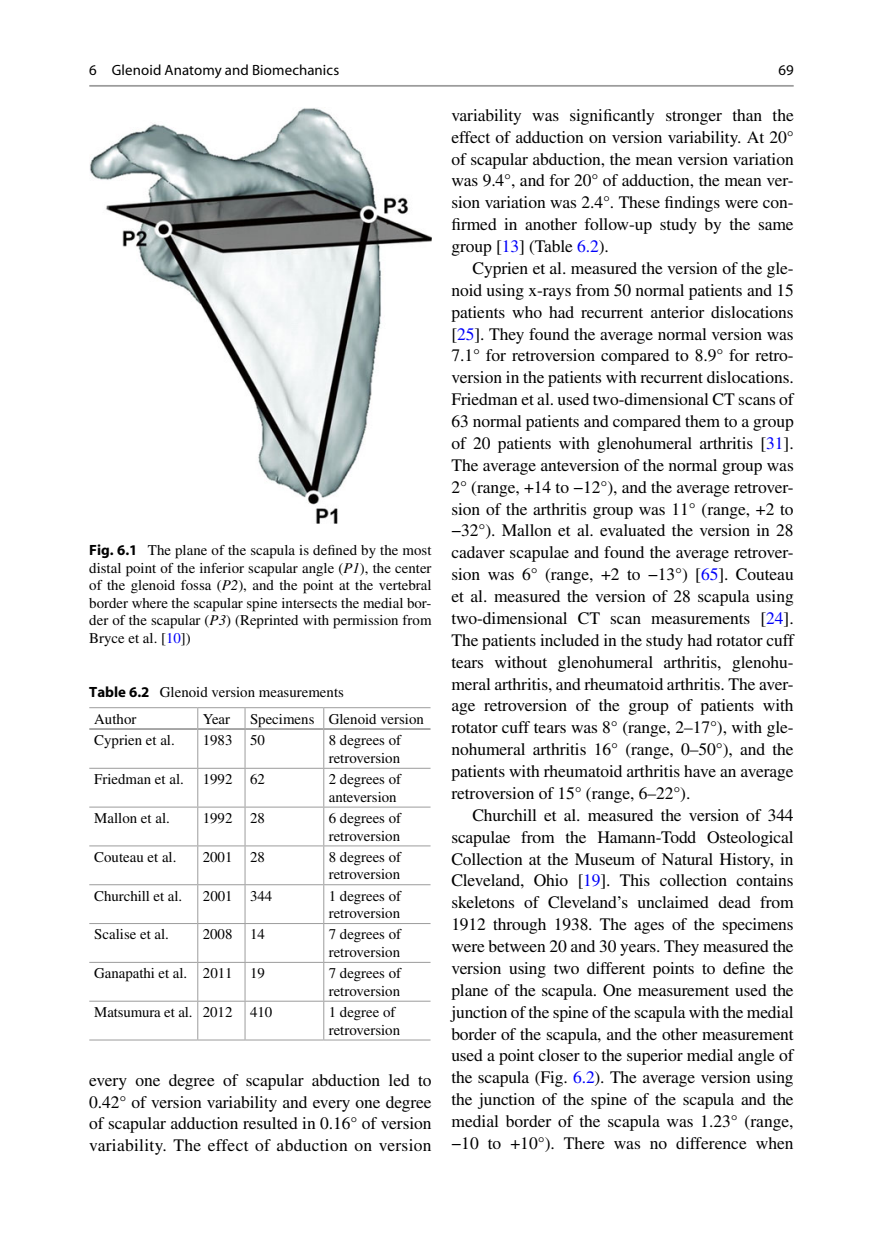
<style>
.page{position:relative;width:883px;height:1260px;background:#fff}
.page>*{position:absolute;margin:0;border:0;box-sizing:border-box;transform-origin:0 0}
.t1{font:17.5px/21.9px "Skvgvd Jbqtng Times";letter-spacing:-.005em;color:#000;text-align:justify}
.t2{font:14.88px/17.5px "Skvgvd Jbqtng Times";color:#000}
.t3{font:14.88px "Tdnccl Jtclvr Myriad";letter-spacing:.005em;color:#000}
.s1{font-family:"Jmtqwm Rlpfmd Myriad";font-weight:700}
.s2{font-family:"Yhlmnk Fmnbrv Times";font-style:italic}
.s3{color:#0000fa}
</style>
<div class="page">
<img style="left:90px;top:108px;width:342px;height:416px">
<hr style="left:89px;top:707px;width:109px;height:1px;background:#9c9c9c">
<hr style="left:89px;top:728px;width:109px;height:2px;background:#9c9c9c">
<hr style="left:324px;top:707px;width:107px;height:1px;background:#9c9c9c">
<hr style="left:324px;top:728px;width:107px;height:2px;background:#9c9c9c">
<hr style="left:89px;top:768px;width:109px;height:1px;background:#9c9c9c">
<hr style="left:324px;top:768px;width:107px;height:1px;background:#9c9c9c">
<hr style="left:89px;top:807px;width:109px;height:1px;background:#9c9c9c">
<hr style="left:324px;top:807px;width:107px;height:1px;background:#9c9c9c">
<hr style="left:89px;top:845px;width:109px;height:1px;background:#9c9c9c">
<hr style="left:324px;top:845px;width:107px;height:1px;background:#9c9c9c">
<hr style="left:89px;top:884px;width:109px;height:1px;background:#9c9c9c">
<hr style="left:324px;top:884px;width:107px;height:1px;background:#9c9c9c">
<hr style="left:89px;top:923px;width:109px;height:1px;background:#9c9c9c">
<hr style="left:324px;top:923px;width:107px;height:1px;background:#9c9c9c">
<hr style="left:89px;top:962px;width:109px;height:1px;background:#9c9c9c">
<hr style="left:324px;top:962px;width:107px;height:1px;background:#9c9c9c">
<hr style="left:324px;top:1001px;width:107px;height:1px;background:#9c9c9c">
<hr style="left:324px;top:1040px;width:107px;height:1px;background:#9c9c9c">
<hr style="left:89px;top:1001px;width:109px;height:1px;background:#9c9c9c">
<hr style="left:89px;top:1040px;width:109px;height:1px;background:#9c9c9c">
<hr style="left:198px;top:707px;width:47px;height:1px;background:#9c9c9c">
<svg style="left:197px;top:708px;width:1px;height:20px"></svg>
<hr style="left:198px;top:728px;width:47px;height:2px;background:#9c9c9c">
<hr style="left:197px;top:730px;width:1px;height:38px;background:#9c9c9c">
<hr style="left:198px;top:768px;width:47px;height:1px;background:#9c9c9c">
<hr style="left:197px;top:769px;width:1px;height:38px;background:#9c9c9c">
<hr style="left:198px;top:807px;width:47px;height:1px;background:#9c9c9c">
<hr style="left:197px;top:808px;width:1px;height:37px;background:#9c9c9c">
<hr style="left:198px;top:845px;width:47px;height:1px;background:#9c9c9c">
<hr style="left:197px;top:846px;width:1px;height:38px;background:#9c9c9c">
<hr style="left:198px;top:884px;width:47px;height:1px;background:#9c9c9c">
<hr style="left:197px;top:885px;width:1px;height:38px;background:#9c9c9c">
<hr style="left:198px;top:923px;width:47px;height:1px;background:#9c9c9c">
<hr style="left:197px;top:924px;width:1px;height:38px;background:#9c9c9c">
<hr style="left:198px;top:962px;width:47px;height:1px;background:#9c9c9c">
<hr style="left:197px;top:963px;width:1px;height:38px;background:#9c9c9c">
<hr style="left:198px;top:1001px;width:47px;height:1px;background:#9c9c9c">
<hr style="left:197px;top:1002px;width:1px;height:38px;background:#9c9c9c">
<hr style="left:198px;top:1040px;width:47px;height:1px;background:#9c9c9c">
<hr style="left:245px;top:707px;width:79px;height:1px;background:#9c9c9c">
<svg style="left:245px;top:708px;width:1px;height:20px"></svg>
<svg style="left:323px;top:708px;width:1px;height:20px"></svg>
<hr style="left:245px;top:728px;width:79px;height:2px;background:#9c9c9c">
<hr style="left:245px;top:730px;width:1px;height:38px;background:#9c9c9c">
<hr style="left:323px;top:730px;width:1px;height:38px;background:#9c9c9c">
<hr style="left:245px;top:768px;width:79px;height:1px;background:#9c9c9c">
<hr style="left:245px;top:769px;width:1px;height:38px;background:#9c9c9c">
<hr style="left:323px;top:769px;width:1px;height:38px;background:#9c9c9c">
<hr style="left:245px;top:807px;width:79px;height:1px;background:#9c9c9c">
<hr style="left:245px;top:808px;width:1px;height:37px;background:#9c9c9c">
<hr style="left:323px;top:808px;width:1px;height:37px;background:#9c9c9c">
<hr style="left:245px;top:845px;width:79px;height:1px;background:#9c9c9c">
<hr style="left:245px;top:846px;width:1px;height:38px;background:#9c9c9c">
<hr style="left:323px;top:846px;width:1px;height:38px;background:#9c9c9c">
<hr style="left:245px;top:884px;width:79px;height:1px;background:#9c9c9c">
<hr style="left:245px;top:885px;width:1px;height:38px;background:#9c9c9c">
<hr style="left:323px;top:885px;width:1px;height:38px;background:#9c9c9c">
<hr style="left:245px;top:923px;width:79px;height:1px;background:#9c9c9c">
<hr style="left:245px;top:924px;width:1px;height:38px;background:#9c9c9c">
<hr style="left:323px;top:924px;width:1px;height:38px;background:#9c9c9c">
<hr style="left:245px;top:962px;width:79px;height:1px;background:#9c9c9c">
<hr style="left:245px;top:963px;width:1px;height:38px;background:#9c9c9c">
<hr style="left:323px;top:963px;width:1px;height:38px;background:#9c9c9c">
<hr style="left:245px;top:1001px;width:79px;height:1px;background:#9c9c9c">
<hr style="left:245px;top:1002px;width:1px;height:38px;background:#9c9c9c">
<hr style="left:323px;top:1002px;width:1px;height:38px;background:#9c9c9c">
<hr style="left:245px;top:1040px;width:79px;height:1px;background:#9c9c9c">
<hr style="left:89px;top:85px;width:705px;height:2px;background:#9c9c9c">
<p class="t3" style="left:89px;top:64px;width:251px">6 Glenoid Anatomy and Biomechanics</p>
<p class="t2" style="left:89px;top:543px;width:344px;text-align:justify"><span class="s1">Fig. 6.1</span> The plane of the scapula is defined by the most distal point of the inferior scapular angle ( <span class="s2">P1</span> ), the center of the glenoid fossa ( <span class="s2">P2</span> ), and the point at the vertebral border where the scapular spine intersects the medial bor&shy;der of the scapular ( <span class="s2">P3</span> ) (Reprinted with permission from Bryce et al. [ <span class="s3">10</span> ])</p>
<p class="t2" style="left:94px;top:680px;width:251px;line-height:26.8px;text-indent:-5px"><span class="s1">Table 6.2</span> Glenoid version measurements<br>Author</p>
<p class="t2" style="left:203px;top:711px;width:29px">Year</p>
<p class="t2" style="left:250px;top:711px;width:175px">Specimens Glenoid version</p>
<p class="t2" style="left:94px;top:733px;width:82px">Cyprien et al.</p>
<p class="t2" style="left:203px;top:733px;width:64px">1983 50</p>
<p class="t2" style="left:329px;top:733px;width:74px">8 degrees of retroversion</p>
<p class="t2" style="left:94px;top:772px;width:91px">Friedman et al.</p>
<p class="t2" style="left:203px;top:772px;width:64px">1992 62</p>
<p class="t2" style="left:329px;top:772px;width:74px">2 degrees of anteversion</p>
<p class="t2" style="left:94px;top:811px;width:77px">Mallon et al.</p>
<p class="t2" style="left:203px;top:811px;width:64px">1992 28</p>
<p class="t2" style="left:329px;top:811px;width:74px">6 degrees of retroversion</p>
<p class="t2" style="left:94px;top:850px;width:84px">Couteau et al.</p>
<p class="t2" style="left:203px;top:850px;width:64px">2001 28</p>
<p class="t2" style="left:329px;top:850px;width:74px">8 degrees of retroversion</p>
<p class="t2" style="left:94px;top:888px;width:89px">Churchill et al.</p>
<p class="t2" style="left:203px;top:888px;width:71px">2001 344</p>
<p class="t2" style="left:329px;top:888px;width:74px">1 degrees of retroversion</p>
<p class="t2" style="left:94px;top:927px;width:76px">Scalise et al.</p>
<p class="t2" style="left:203px;top:927px;width:64px">2008 14</p>
<p class="t2" style="left:329px;top:927px;width:74px">7 degrees of retroversion</p>
<p class="t2" style="left:94px;top:966px;width:172px">Ganapathi et al. 2011 19</p>
<p class="t2" style="left:329px;top:966px;width:74px">7 degrees of retroversion</p>
<p class="t2" style="left:94px;top:1005px;width:180px">Matsumura et al. 2012 410</p>
<p class="t2" style="left:329px;top:1005px;width:73px">1 degree of retroversion</p>
<p class="t1" style="left:89px;top:1070px;width:344px">every one degree of scapular abduction led to 0.42° of version variability and every one degree of scapular adduction resulted in 0.16° of version variability. The effect of abduction on version</p>
<p class="t3" style="left:779px;top:64px;width:17px">69</p>
<p class="t1" style="left:451px;top:106px;width:344px">variability was significantly stronger than the effect of adduction on version variability. At 20° of scapular abduction, the mean version variation was 9.4°, and for 20° of adduction, the mean ver&shy;sion variation was 2.4°. These findings were con&shy;firmed in another follow- up study by the same group [ <span class="s3">13</span> ] (Table <span class="s3">6.2</span> ).</p>
<p class="t1" style="left:451px;top:259px;width:344px;text-indent:21px">Cyprien et al. measured the version of the gle&shy;noid using x-rays from 50 normal patients and 15 patients who had recurrent anterior dislocations [ <span class="s3">25</span> ]. They found the average normal version was 7.1° for retroversion compared to 8.9° for retro&shy;version in the patients with recurrent dislocations.<br>Friedman et al. used two-dimensional CT scans of 63 normal patients and compared them to a group of 20 patients with glenohumeral arthritis [ <span class="s3">31</span> ].<br>The average anteversion of the normal group was 2° (range, +14 to −12°), and the average retrover&shy;sion of the arthritis group was 11° (range, +2 to −32°). Mallon et al. evaluated the version in 28 cadaver scapulae and found the average retrover&shy;sion was 6° (range, +2 to −13°) [ <span class="s3">65</span> ]. Couteau et al. measured the version of 28 scapula using two-dimensional CT scan measurements [ <span class="s3">24</span> ].<br>The patients included in the study had rotator cuff tears without glenohumeral arthritis, glenohu&shy;meral arthritis, and rheumatoid arthritis. The aver&shy;age retroversion of the group of patients with rotator cuff tears was 8° (range, 2–17°), with gle&shy;nohumeral arthritis 16° (range, 0–50°), and the patients with rheumatoid arthritis have an average retroversion of 15° (range, 6–22°).</p>
<p class="t1" style="left:451px;top:806px;width:344px;text-indent:21px">Churchill et al. measured the version of 344 scapulae from the Hamann-Todd Osteological Collection at the Museum of Natural History, in Cleveland, Ohio [ <span class="s3">19</span> ]. This collection contains skeletons of Cleveland’s unclaimed dead from 1912 through 1938. The ages of the specimens were between 20 and 30 years. They measured the version using two different points to define the plane of the scapula. One measurement used the junction of the spine of the scapula with the medial border of the scapula, and the other measurement used a point closer to the superior medial angle of the scapula (Fig. <span class="s3">6.2</span> ). The average version using the junction of the spine of the scapula and the medial border of the scapula was 1.23° (range, −10 to +10°). There was no difference when</p>
</div>
